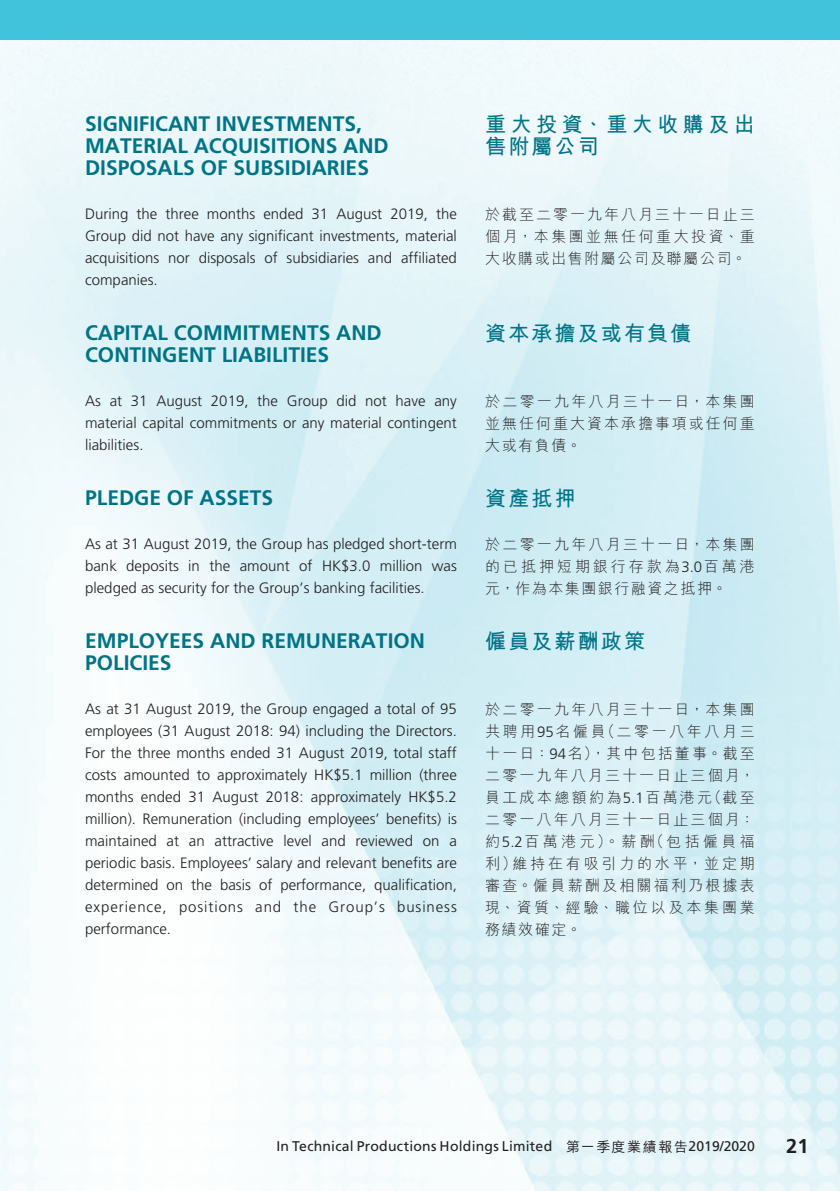
<style>
.page{position:relative;width:840px;height:1191px;background:#fff}
.page>*{position:absolute;margin:0;border:0;box-sizing:border-box;transform-origin:0 0}
.t1{font:700 21px/22px "Frutiger LT Std";color:#007487}
.t2{font:700 21px "M Hei HK";letter-spacing:.1em;color:#007487}
.t3{font:700 21px/22px "M Hei HK";letter-spacing:.21em;color:#007487}
.t4{font:700 20px "Frutiger LT Std";color:#231f20}
.t5{font:300 15px/22px "Frutiger LT Std";color:#231f20;text-align:justify}
.t6{font:300 15px/22px "M Hei HK";letter-spacing:.145em;color:#231f20;text-align:justify}
.t7{font:14px "Frutiger LT Std";letter-spacing:.015em;color:#231f20}
.s1{font-family:"Frutiger LT Std"}
.s2{font-family:"M Hei HK";font-weight:500}
</style>
<div class="page">
<div style="left:0;top:0;width:839px;height:40px;background:#40c3db"></div>
<h1 class="t1" style="left:85px;top:114px;width:305px">SIGNIFICANT INVESTMENTS,<br>MATERIAL ACQUISITIONS AND<br>DISPOSALS OF SUBSIDIARIES</h1>
<p class="t5" style="left:85px;top:204px;width:373px">During the three months ended 31 August 2019, the Group did not have any significant investments, material acquisitions nor disposals of subsidiaries and affiliated companies.</p>
<h1 class="t1" style="left:85px;top:323px;width:298px">CAPITAL COMMITMENTS AND<br>CONTINGENT LIABILITIES</h1>
<p class="t5" style="left:85px;top:391px;width:373px">As at 31 August 2019, the Group did not have any material capital commitments or any material contingent liabilities.</p>
<h1 class="t1" style="left:85px;top:488px;width:189px">PLEDGE OF ASSETS</h1>
<p class="t5" style="left:85px;top:534px;width:373px">As at 31 August 2019, the Group has pledged short-term bank deposits in the amount of HK$3.0 million was pledged as security for the Group’s banking facilities.</p>
<h1 class="t1" style="left:85px;top:631px;width:341px">EMPLOYEES AND REMUNERATION<br>POLICIES</h1>
<p class="t5" style="left:85px;top:699px;width:373px">As at 31 August 2019, the Group engaged a total of 95 employees (31 August 2018: 94) including the Directors.<br>For the three months ended 31 August 2019, total staff costs amounted to approximately HK$5.1 million (three months ended 31 August 2018: approximately HK$5.2 million). Remuneration (including employees’ benefits) is maintained at an attractive level and reviewed on a periodic basis. Employees’ salary and relevant benefits are determined on the basis of performance, qualification, experience, positions and the Group’s business performance.</p>
<h1 class="t3" style="left:485px;top:116px;width:271px">重大投資、重大收購及出售附屬公司</h1>
<p class="t6" style="left:485px;top:206px;width:271px">於截至二零一九年八月三十一日止三個月，本集團並無任何重大投資、重大收購或出售附屬公司及聯屬公司。</p>
<h1 class="t2" style="left:485px;top:325px;width:207px">資本承擔及或有負債</h1>
<p class="t6" style="left:485px;top:393px;width:271px">於二零一九年八月三十一日，本集團並無任何重大資本承擔事項或任何重大或有負債。</p>
<h1 class="t2" style="left:485px;top:490px;width:92px">資產抵押</h1>
<p class="t6" style="left:485px;top:536px;width:271px">於二零一九年八月三十一日，本集團的已抵押短期銀行存款為<span class="s1">3.0</span>百萬港元，作為本集團銀行融資之抵押。</p>
<h1 class="t2" style="left:485px;top:633px;width:161px">僱員及薪酬政策</h1>
<p class="t6" style="left:485px;top:701px;width:271px">於二零一九年八月三十一日，本集團共聘用<span class="s1">95</span>名僱員（二零一八年八月三十一日：<span class="s1">94</span>名），其中包括董事。截至二零一九年八月三十一日止三個月，員工成本總額約為<span class="s1">5.1</span>百萬港元（截至二零一八年八月三十一日止三個月：約<span class="s1">5.2</span>百萬港元）。薪酬（包括僱員福利）維持在有吸引力的水平，並定期審查。僱員薪酬及相關福利乃根據表現、資質、經驗、職位以及本集團業務績效確定。</p>
<p class="t7" style="left:276px;top:1140px;width:479px">In Technical Productions Holdings Limited <span class="s2">第一季度業績報告</span>2019/2020</p>
<h2 class="t4" style="left:785px;top:1138px;width:24px">21</h2>
</div>
